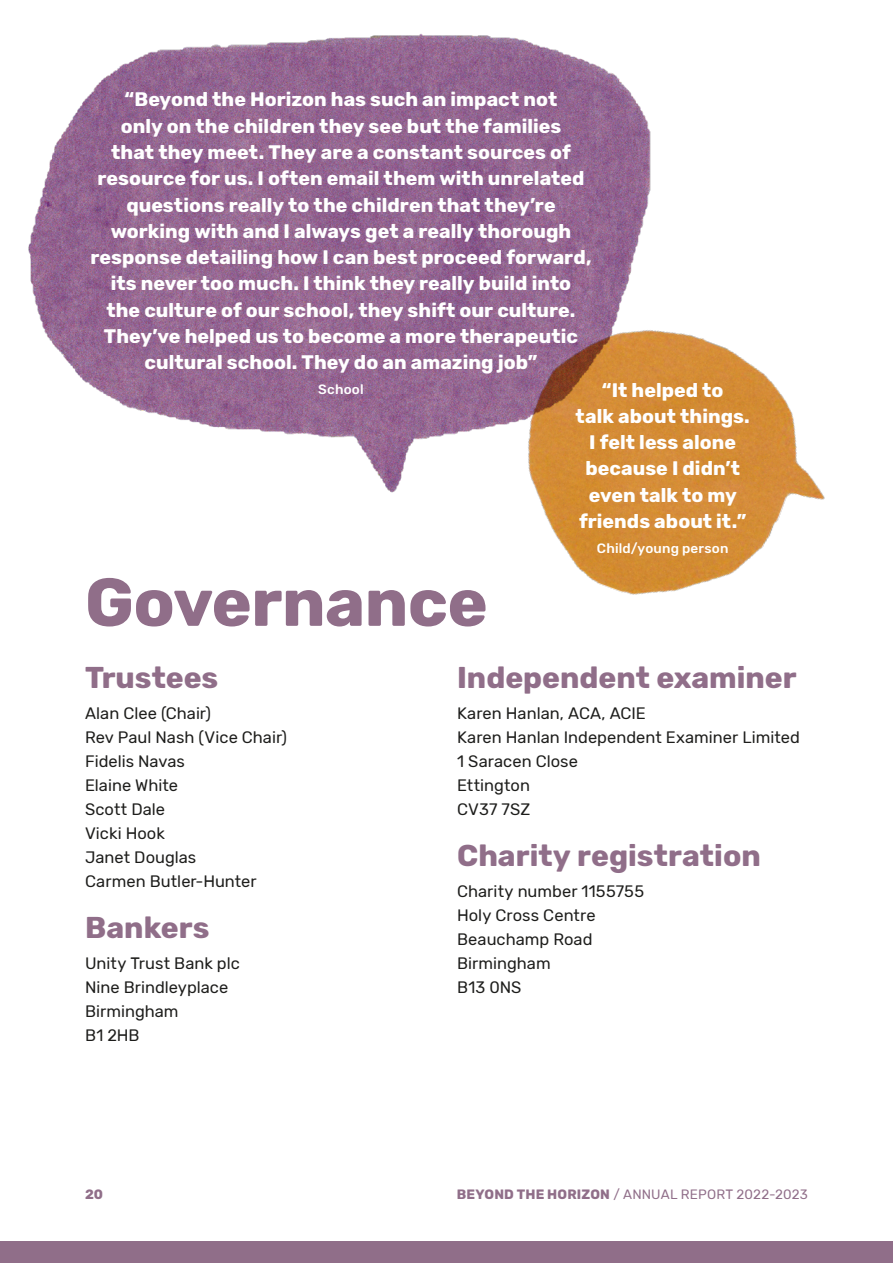
<style>
.page{position:relative;width:893px;height:1263px;background:#fff}
.page>*{position:absolute;margin:0;border:0;box-sizing:border-box;transform-origin:0 0}
.t1{font:700 67.5px "Rubik";letter-spacing:-.005em;color:#906e89}
.Heading_2{font:700 30px "Rubik";color:#906e89}
.Heading_3{font:700 19.5px/26.2px "Rubik";letter-spacing:.005em;color:#fff;text-align:center}
.Body_type{font:16.5px "Rubik";color:#1d1d1b}
.Heading_3-2{font:13.5px "Rubik";letter-spacing:.01em;color:#906e89}
.t2{font:500 13.5px "Rubik";letter-spacing:.015em;color:#fff}
.Heading_3-3{font:700 13.5px "Rubik";color:#906e89}
.s1{font-weight:700}
</style>
<div class="page">
<img style="left:28px;top:34px;width:623px;height:459px">
<img style="left:480px;top:287px;width:345px;height:308px">
<div style="left:0;top:1242px;width:893px;height:21px;background:#906e89"></div>
<p class="Heading_3" style="left:90px;top:87px;width:502px">“Beyond the Horizon has such an impact not<br>only on the children they see but the families<br>that they meet. They are a constant sources of resource for us. I often email them with unrelated questions really to the children that they’re working with and I always get a really thorough response detailing how I can best proceed forward, its never too much. I think they really build into<br>the culture of our school, they shift our culture.<br>They’ve helped us to become a more therapeutic cultural school. They do an amazing job”</p>
<p class="t2" style="left:318px;top:382px;width:47px">School</p>
<p class="Heading_3" style="left:602px;top:377px;width:123px">“It helped to</p>
<p class="Heading_3" style="left:576px;top:404px;width:176px">talk about things.<br>I felt less alone because I didn’t even talk to my friends about it.”</p>
<p class="t2" style="left:597px;top:540px;width:133px">Child/young person</p>
<p class="t1" style="left:85px;top:563px;width:404px">Governance</p>
<p class="Heading_2" style="left:85px;top:660px;width:135px">Trustees</p>
<p class="Body_type" style="left:85px;top:703px;width:128px">Alan Clee (Chair)</p>
<p class="Body_type" style="left:85px;top:727px;width:204px">Rev Paul Nash (Vice Chair)</p>
<p class="Body_type" style="left:85px;top:751px;width:101px">Fidelis Navas</p>
<p class="Body_type" style="left:85px;top:775px;width:95px">Elaine White</p>
<p class="Body_type" style="left:85px;top:799px;width:82px">Scott Dale</p>
<p class="Body_type" style="left:85px;top:823px;width:81px">Vicki Hook</p>
<p class="Body_type" style="left:85px;top:847px;width:113px">Janet Douglas</p>
<p class="Body_type" style="left:85px;top:871px;width:173px">Carmen Butler-Hunter</p>
<p class="Heading_2" style="left:85px;top:910px;width:126px">Bankers</p>
<p class="Body_type" style="left:85px;top:954px;width:156px">Unity Trust Bank plc</p>
<p class="Body_type" style="left:85px;top:978px;width:145px">Nine Brindleyplace</p>
<p class="Body_type" style="left:85px;top:1002px;width:95px">Birmingham</p>
<p class="Body_type" style="left:85px;top:1026px;width:56px">B1 2HB</p>
<p class="Heading_2" style="left:457px;top:660px;width:341px">Independent examiner</p>
<p class="Body_type" style="left:457px;top:703px;width:190px">Karen Hanlan, ACA, ACIE</p>
<p class="Body_type" style="left:457px;top:727px;width:344px">Karen Hanlan Independent Examiner Limited</p>
<p class="Body_type" style="left:457px;top:751px;width:122px">1 Saracen Close</p>
<p class="Body_type" style="left:457px;top:775px;width:74px">Ettington</p>
<p class="Body_type" style="left:457px;top:799px;width:75px">CV37 7SZ</p>
<p class="Heading_2" style="left:457px;top:838px;width:305px">Charity registration</p>
<p class="Body_type" style="left:457px;top:882px;width:189px">Charity number 1155755</p>
<p class="Body_type" style="left:457px;top:906px;width:140px">Holy Cross Centre</p>
<p class="Body_type" style="left:457px;top:930px;width:137px">Beauchamp Road</p>
<p class="Body_type" style="left:457px;top:954px;width:95px">Birmingham</p>
<p class="Body_type" style="left:457px;top:978px;width:66px">B13 0NS</p>
<p class="Heading_3-3" style="left:85px;top:1186px;width:20px">20</p>
<p class="Heading_3-2" style="left:457px;top:1187px;width:353px"><span class="s1">BEYOND THE HORIZON</span> / ANNUAL REPORT 2022-2023</p>
</div>
